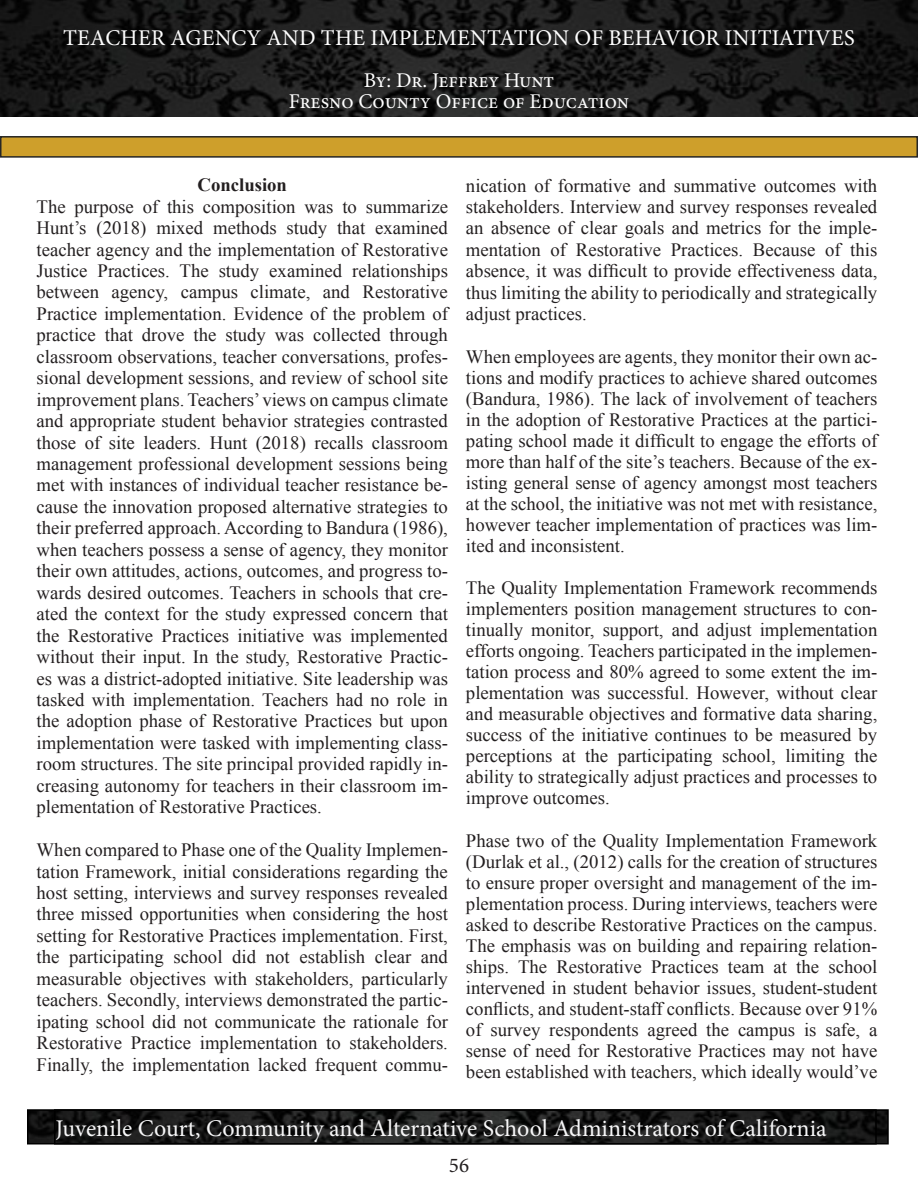
<style>
.page{position:relative;width:918px;height:1188px;background:#fff}
.page>*{position:absolute;margin:0;border:0;box-sizing:border-box;transform-origin:0 0}
.t1{font:24px "Minion Pro";color:#f7f7f8}
.t2{font:22.5px "Minion Pro";letter-spacing:.01em;color:#fff}
.t3{font:21px "Minion Pro";color:#fff}
.t4{font:21px "Minion Pro";color:#231f20}
.t5{font:18.75px/21.5px "Times New Roman";color:#231f20;text-align:justify}
.t6{font:700 18.75px "Times New Roman";color:#231f20}
</style>
<div class="page">
<img style="left:0;top:0;width:918px;height:116px">
<img style="left:30px;top:1112px;width:856px;height:29px">
<div style="left:54px;top:1109px;width:823px;height:35px;border:2px solid #000"></div>
<div style="left:1px;top:137px;width:916px;height:20px;background:#ce9f2b"></div>
<div style="left:0;top:136px;width:918px;height:22px;border:2px solid #262626"></div>
<p class="t2" style="left:63px;top:23px;width:793px">TEACHER AGENCY AND THE IMPLEMENTATION OF BEHAVIOR INITIATIVES</p>
<p class="t3" style="left:364px;top:66px;width:192px">By: Dr. Jeffrey Hunt</p>
<p class="t3" style="left:289px;top:87px;width:342px">Fresno County Office of Education</p>
<p class="t6" style="left:197px;top:172px;width:91px">Conclusion</p>
<p class="t5" style="left:37px;top:195px;width:413px">The purpose of this composition was to summarize Hunt’s (2018) mixed methods study that examined teacher agency and the implementation of Restorative Justice Practices. The study examined relationships between agency, campus climate, and Restorative Practice implementation. Evidence of the problem of practice that drove the study was collected through classroom observations, teacher conversations, profes&shy;sional development sessions, and review of school site improvement plans. Teachers’ views on campus climate and appropriate student behavior strategies contrasted those of site leaders. Hunt (2018) recalls classroom management professional development sessions being met with instances of individual teacher resistance be&shy;cause the innovation proposed alternative strategies to their preferred approach. According to Bandura (1986), when teachers possess a sense of agency, they monitor their own attitudes, actions, outcomes, and progress to&shy;wards desired outcomes. Teachers in schools that cre&shy;ated the context for the study expressed concern that the Restorative Practices initiative was implemented without their input. In the study, Restorative Practic&shy;es was a district-adopted initiative. Site leadership was tasked with implementation. Teachers had no role in the adoption phase of Restorative Practices but upon implementation were tasked with implementing class&shy;room structures. The site principal provided rapidly in&shy;creasing autonomy for teachers in their classroom im&shy;plementation of Restorative Practices.</p>
<p class="t5" style="left:37px;top:839px;width:413px">When compared to Phase one of the Quality Implemen&shy;tation Framework, initial considerations regarding the host setting, interviews and survey responses revealed three missed opportunities when considering the host setting for Restorative Practices implementation. First, the participating school did not establish clear and measurable objectives with stakeholders, particularly teachers. Secondly, interviews demonstrated the partic&shy;ipating school did not communicate the rationale for Restorative Practice implementation to stakeholders.<br>Finally, the implementation lacked frequent commu-</p>
<p class="t5" style="left:466px;top:174px;width:413px">nication of formative and summative outcomes with stakeholders. Interview and survey responses revealed an absence of clear goals and metrics for the imple&shy;mentation of Restorative Practices. Because of this absence, it was difficult to provide effectiveness data, thus limiting the ability to periodically and strategically adjust practices.</p>
<p class="t5" style="left:466px;top:346px;width:413px;line-height:21px">When employees are agents, they monitor their own ac&shy;tions and modify practices to achieve shared outcomes (Bandura, 1986). The lack of involvement of teachers in the adoption of Restorative Practices at the partici&shy;pating school made it difficult to engage the efforts of more than half of the site’s teachers. Because of the ex&shy;isting general sense of agency amongst most teachers at the school, the initiative was not met with resistance, however teacher implementation of practices was lim&shy;ited and inconsistent.</p>
<p class="t5" style="left:466px;top:577px;width:413px;line-height:21px">The Quality Implementation Framework recommends implementers position management structures to con&shy;tinually monitor, support, and adjust implementation efforts ongoing. Teachers participated in the implemen&shy;tation process and 80% agreed to some extent the im&shy;plementation was successful. However, without clear and measurable objectives and formative data sharing, success of the initiative continues to be measured by perceptions at the participating school, limiting the ability to strategically adjust practices and processes to improve outcomes.</p>
<p class="t5" style="left:466px;top:829px;width:413px;line-height:21px">Phase two of the Quality Implementation Framework (Durlak et al., (2012) calls for the creation of structures to ensure proper oversight and management of the im&shy;plementation process. During interviews, teachers were asked to describe Restorative Practices on the campus.<br>The emphasis was on building and repairing relation&shy;ships. The Restorative Practices team at the school intervened in student behavior issues, student-student conflicts, and student-staff conflicts. Because over 91% of survey respondents agreed the campus is safe, a sense of need for Restorative Practices may not have been established with teachers, which ideally would’ve</p>
<p class="t1" style="left:56px;top:1112px;width:773px">Juvenile Court, Community and Alternative School Administrators of California</p>
<p class="t4" style="left:449px;top:1152px;width:22px">56</p>
</div>
